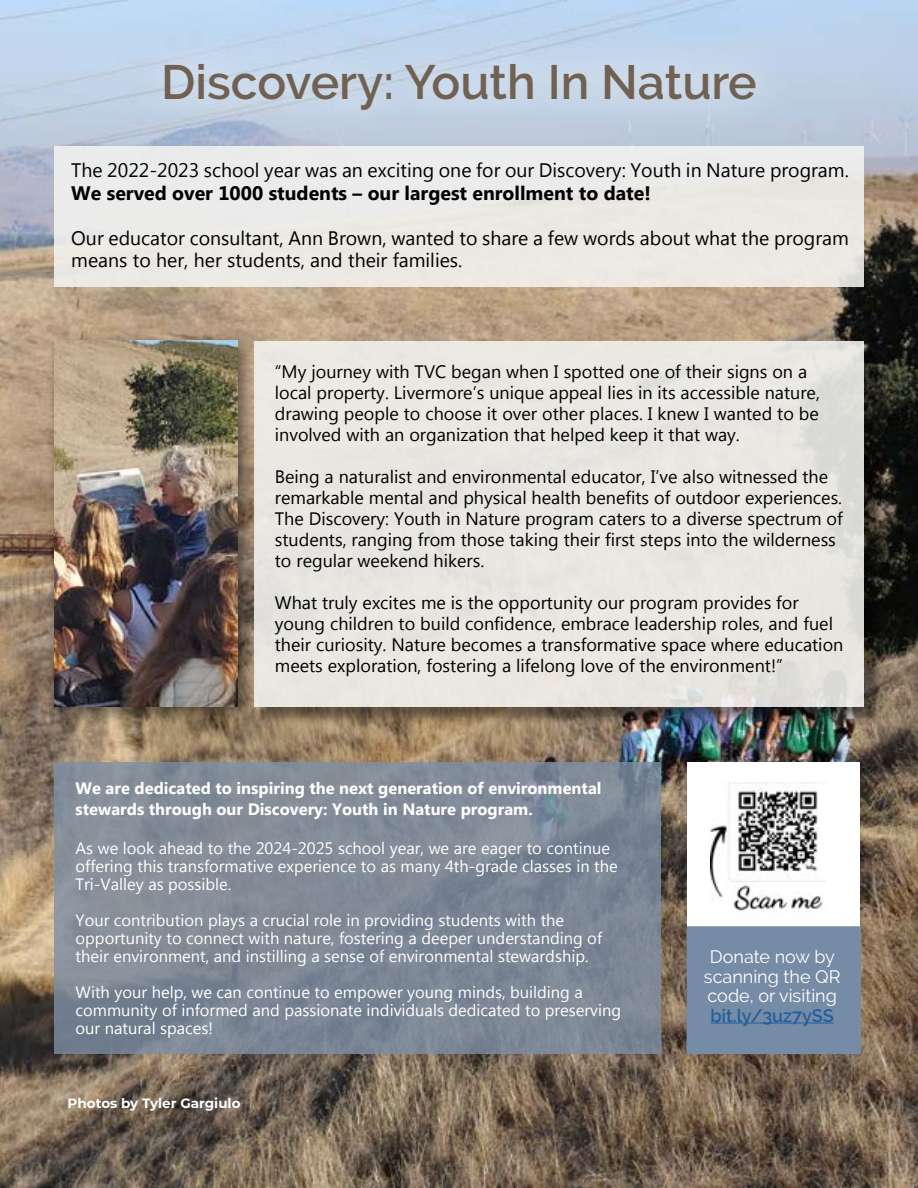
<style>
.page{position:relative;width:918px;height:1188px;background:#fff}
.page>*{position:absolute;margin:0;border:0;box-sizing:border-box;transform-origin:0 0}
.t1{font:600 48px "Raleway";color:#716152}
.t2{font:19.5px/22.5px "Microsoft New Tai Lue";color:#000}
.t3{font:700 19.5px "Microsoft New Tai Lue";color:#000}
.t4{font:18px/21px "Microsoft New Tai Lue";color:#000}
.t5{font:18px/19.5px "Raleway";color:#fff;text-align:center}
.t6{font:600 18px "Raleway";color:#215e9e}
.t7{font:16.5px/18px "Microsoft New Tai Lue";color:#fff}
.t8{font:700 16.5px/21px "Microsoft New Tai Lue";color:#fff}
.t9{font:700 13.5px "Montserrat";color:#fff}
</style>
<div class="page">
<img style="left:0;top:0;width:918px;height:1188px">
<div style="left:128px;top:28px;width:663px;height:115px;background:#fff;opacity:.77"></div>
<div style="left:54px;top:147px;width:810px;height:140px;background:#ebebe5"></div>
<div style="left:257px;top:343px;width:626px;height:383px;background:#000;opacity:.51"></div>
<div style="left:255px;top:341px;width:609px;height:366px;background:#eae7e1"></div>
<svg style="left:54px;top:762px;width:607px;height:292px;background:#7e8896"></svg>
<div style="left:687px;top:762px;width:173px;height:173px;background:#fff"></div>
<div style="left:45px;top:332px;width:211px;height:394px;background:#000;opacity:.52"></div>
<img style="left:54px;top:341px;width:183px;height:366px">
<div style="left:687px;top:926px;width:174px;height:128px;background:#768ba5"></div>
<hr style="left:711px;top:1023px;width:123px;height:1px;background:#215e9e">
<img style="left:711px;top:783px;width:114px;height:130px">
<h1 class="t1" style="left:161px;top:55px;width:597px">Discovery: Youth In Nature</h1>
<p class="t2" style="left:71px;top:161px;width:779px">The 2022-2023 school year was an exciting one for our Discovery: Youth in Nature program.</p>
<p class="t3" style="left:71px;top:182px;width:581px">We served over 1000 students – our largest enrollment to date!</p>
<p class="t2" style="left:71px;top:228px;width:779px">Our educator consultant, Ann Brown, wanted to share a few words about what the program means to her, her students, and their families.</p>
<p class="t4" style="left:275px;top:362px;width:547px">“My journey with TVC began when I spotted one of their signs on a local property. Livermore’s unique appeal lies in its accessible nature, drawing people to choose it over other places. I knew I wanted to be involved with an organization that helped keep it that way.</p>
<p class="t4" style="left:275px;top:467px;width:569px">Being a naturalist and environmental educator, I’ve also witnessed the remarkable mental and physical health benefits of outdoor experiences.<br>The Discovery: Youth in Nature program caters to a diverse spectrum of students, ranging from those taking their first steps into the wilderness to regular weekend hikers.</p>
<p class="t4" style="left:275px;top:593px;width:570px">What truly excites me is the opportunity our program provides for young children to build confidence, embrace leadership roles, and fuel their curiosity. Nature becomes a transformative space where education meets exploration, fostering a lifelong love of the environment!”</p>
<p class="t8" style="left:76px;top:779px;width:528px">We are dedicated to inspiring the next generation of environmental stewards through our Discovery: Youth in Nature program.</p>
<p class="t7" style="left:76px;top:841px;width:544px">As we look ahead to the 2024-2025 school year, we are eager to continue offering this transformative experience to as many 4th-grade classes in the<br>Tri-Valley as possible.</p>
<p class="t7" style="left:76px;top:913px;width:528px">Your contribution plays a crucial role in providing students with the opportunity to connect with nature, fostering a deeper understanding of their environment, and instilling a sense of environmental stewardship.</p>
<p class="t7" style="left:76px;top:985px;width:547px">With your help, we can continue to empower young minds, building a community of informed and passionate individuals dedicated to preserving our natural spaces!</p>
<p class="t9" style="left:68px;top:1094px;width:174px">Photos by Tyler Gargiulo</p>
<p class="t5" style="left:704px;top:947px;width:138px">Donate now by scanning the QR code, or visiting</p>
<p class="t6" style="left:711px;top:1005px;width:125px">bit.ly/3uz7ySS</p>
</div>
